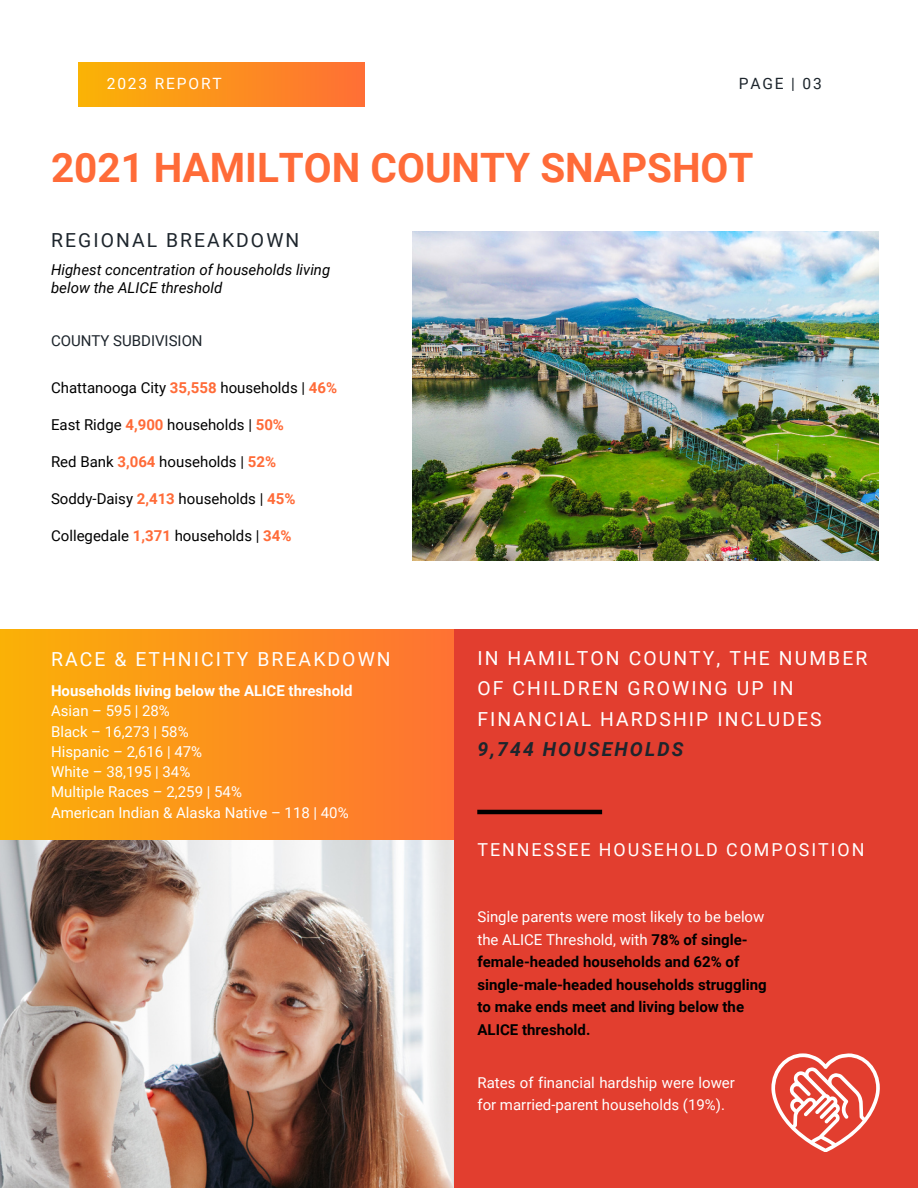
<style>
.page{position:relative;width:918px;height:1188px;background:#fff}
.page>*{position:absolute;margin:0;border:0;box-sizing:border-box;transform-origin:0 0}
.t1{font:700 40.5px "Roboto";color:#ff6b38}
.t2{font:19.35px/30.3px "Roboto";letter-spacing:.11em;color:#fff}
.t3{font:19.35px "Roboto";letter-spacing:.11em;color:#1d252c}
.t4{font:17.85px "Roboto";letter-spacing:.11em;color:#fff}
.t5{font:15.6px "Roboto";letter-spacing:.12em;color:#fff}
.t6{font:15.6px "Roboto";letter-spacing:.12em;color:#1d252c}
.t7{font:15px/22.5px "Roboto";color:#fff}
.t8{font:700 15px/22.5px "Roboto";color:#000}
.t9{font:15px "Roboto";color:#000}
.t10{font:italic 15px/18px "Roboto";color:#000}
.t11{font:700 15px "Roboto";color:#fff}
.t12{font:15px "Roboto";color:#1d252c}
.s1{font-weight:700;color:#ff6b38}
.s2{font-weight:700;font-style:italic;color:#1d252c}
.s3{font-weight:400;color:#fff}
</style>
<div class="page">
<div style="left:78px;top:62px;width:286px;height:44px;background:linear-gradient(to right,#fab305,#ff6f35)"></div>
<img style="left:0;top:839px;width:454px;height:349px">
<div style="left:0;top:629px;width:477px;height:210px;background:linear-gradient(to right,#fab106,#ff6e36)"></div>
<div style="left:454px;top:629px;width:464px;height:559px;background:#e23e2f"></div>
<svg style="left:771px;top:1053px;width:109px;height:99px"></svg>
<hr style="left:477px;top:810px;width:125px;height:4px;background:#000">
<img style="left:413px;top:231px;width:466px;height:330px">
<p class="t5" style="left:107px;top:74px;width:117px">2023 REPORT</p>
<p class="t6" style="left:739px;top:75px;width:85px">PAGE | 03</p>
<p class="t1" style="left:51px;top:145px;width:704px">2021 HAMILTON COUNTY SNAPSHOT</p>
<p class="t3" style="left:51px;top:229px;width:250px">REGIONAL BREAKDOWN</p>
<p class="t10" style="left:51px;top:261px;width:281px">Highest concentration of households living below the ALICE threshold</p>
<p class="t12" style="left:51px;top:332px;width:153px">COUNTY SUBDIVISION</p>
<p class="t9" style="left:51px;top:379px;width:288px">Chattanooga City <span class="s1">35,558</span> households | <span class="s1">46%</span></p>
<p class="t9" style="left:51px;top:416px;width:234px">East Ridge <span class="s1">4,900</span> households | <span class="s1">50%</span></p>
<p class="t9" style="left:51px;top:453px;width:226px">Red Bank <span class="s1">3,064</span> households | <span class="s1">52%</span></p>
<p class="t9" style="left:51px;top:490px;width:246px">Soddy-Daisy <span class="s1">2,413</span> households | <span class="s1">45%</span></p>
<p class="t9" style="left:51px;top:527px;width:242px">Collegedale <span class="s1">1,371</span> households | <span class="s1">34%</span></p>
<p class="t2" style="left:51px;top:644px;width:341px">RACE &amp; ETHNICITY BREAKDOWN</p>
<p class="t2" style="left:477px;top:643px;width:391px">IN HAMILTON COUNTY, THE NUMBER<br>OF CHILDREN GROWING UP IN<br>FINANCIAL HARDSHIP INCLUDES<br><span class="s2">9,744 HOUSEHOLDS</span></p>
<p class="t11" style="left:51px;top:682px;width:303px">Households living below the ALICE threshold</p>
<p class="t7" style="left:51px;top:700px;width:120px">Asian – 595 | 28%</p>
<p class="t7" style="left:51px;top:720px;width:139px">Black – 16,273 | 58%</p>
<p class="t7" style="left:51px;top:741px;width:153px">Hispanic – 2,616 | 47%</p>
<p class="t7" style="left:51px;top:761px;width:141px">White – 38,195 | 34%</p>
<p class="t7" style="left:51px;top:781px;width:192px">Multiple Races – 2,259 | 54%</p>
<p class="t7" style="left:51px;top:801px;width:299px">American Indian &amp; Alaska Native – 118 | 40%</p>
<p class="t4" style="left:477px;top:840px;width:388px">TENNESSEE HOUSEHOLD COMPOSITION</p>
<p class="t8" style="left:477px;top:906px;width:291px"><span class="s3">Single parents were most likely to be below the ALICE Threshold, with</span> 78% of single&shy;female-headed households and 62% of single-male-headed households struggling to make ends meet and living below the ALICE threshold.</p>
<p class="t7" style="left:477px;top:1071px;width:259px">Rates of financial hardship were lower for married-parent households (19%).</p>
</div>
